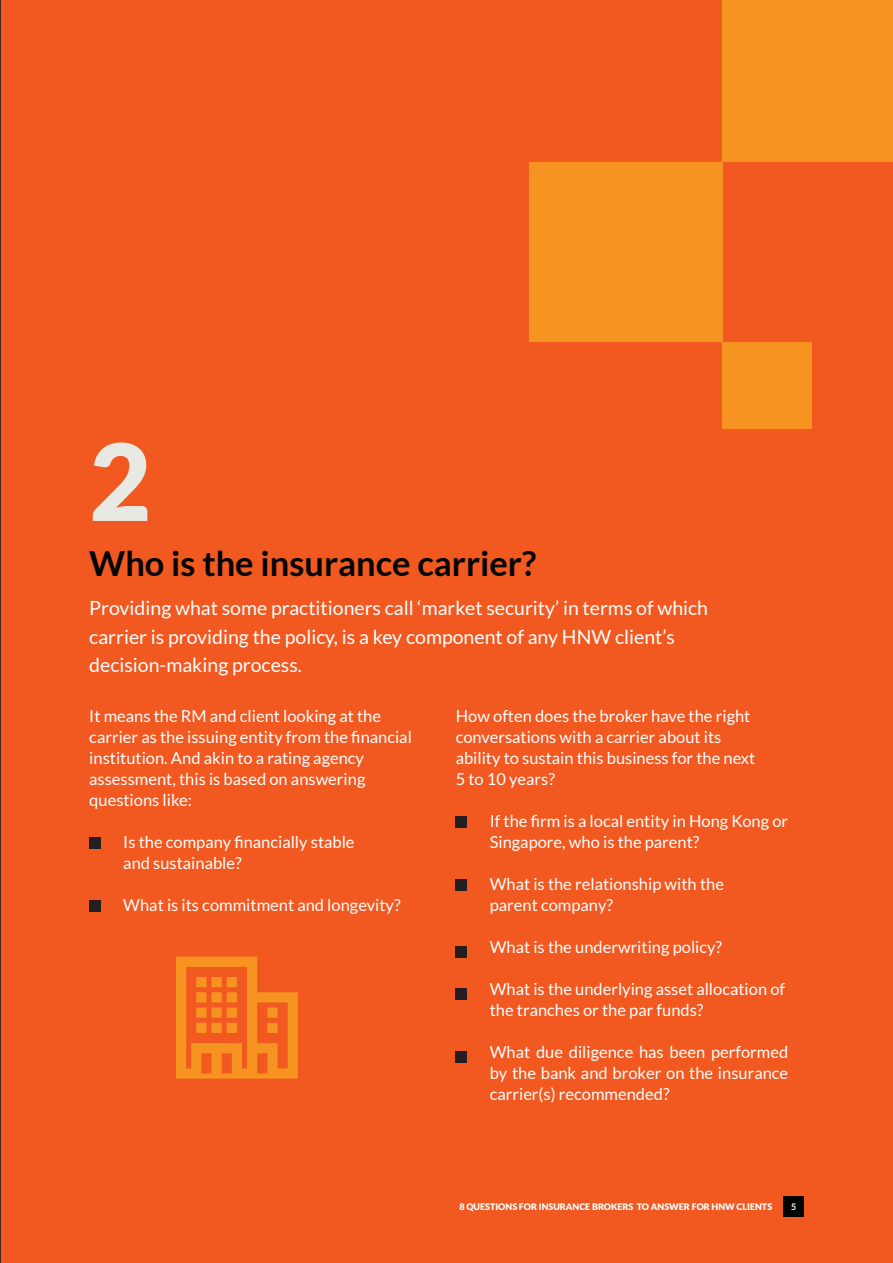
<style>
.page{position:relative;width:893px;height:1263px;background:#fff}
.page>*{position:absolute;margin:0;border:0;box-sizing:border-box;transform-origin:0 0}
.t1{font:900 106.5px "Lato";color:#e9e9e3}
.t2{font:700 34.5px "Lato";color:#040503}
.t3{font:19.5px/28.5px "Lato";color:#fff}
.t4{font:16.5px/21px "Lato";color:#fff}
.t5{font:900 9px "Lato";color:#fff}
.t6{font:700 9px "Lato";color:#fff}
</style>
<div class="page">
<div style="left:1px;top:0;width:892px;height:1263px;background:#f15921"></div>
<div style="left:783px;top:1196px;width:21px;height:21px;background:#040503"></div>
<div style="left:722px;top:0;width:171px;height:162px;background:#f79421"></div>
<div style="left:529px;top:162px;width:193px;height:180px;background:#f79421"></div>
<div style="left:722px;top:342px;width:90px;height:87px;background:#f79421"></div>
<hr style="left:0;top:0;width:1px;height:1263px;background:#231f20">
<svg style="left:176px;top:957px;width:122px;height:122px"></svg>
<div style="left:89px;top:837px;width:12px;height:11px;background:#231f20"></div>
<div style="left:89px;top:900px;width:12px;height:11px;background:#231f20"></div>
<div style="left:456px;top:816px;width:11px;height:11px;background:#231f20"></div>
<div style="left:456px;top:879px;width:11px;height:11px;background:#231f20"></div>
<div style="left:456px;top:946px;width:11px;height:12px;background:#231f20"></div>
<div style="left:456px;top:988px;width:11px;height:12px;background:#231f20"></div>
<div style="left:456px;top:1051px;width:11px;height:12px;background:#231f20"></div>
<p class="t1" style="left:89px;top:419px;width:63px">2</p>
<p class="t2" style="left:89px;top:544px;width:449px">Who is the insurance carrier?</p>
<p class="t3" style="left:89px;top:594px;width:620px">Providing what some practitioners call ‘market security’ in terms of which carrier is providing the policy, is a key component of any HNW client’s decision-making process.</p>
<p class="t4" style="left:89px;top:706px;width:324px">It means the RM and client looking at the carrier as the issuing entity from the financial institution. And akin to a rating agency assessment, this is based on answering questions like:</p>
<p class="t4" style="left:123px;top:832px;width:233px">Is the company financially stable</p>
<p class="t4" style="left:123px;top:853px;width:120px">and sustainable?</p>
<p class="t4" style="left:123px;top:895px;width:279px">What is its commitment and longevity?</p>
<p class="t4" style="left:456px;top:706px;width:301px">How often does the broker have the right conversations with a carrier about its ability to sustain this business for the next 5 to 10 years?</p>
<p class="t4" style="left:490px;top:811px;width:300px">If the firm is a local entity in Hong Kong or<br>Singapore, who is the parent?</p>
<p class="t4" style="left:490px;top:874px;width:236px">What is the relationship with the parent company?</p>
<p class="t4" style="left:490px;top:937px;width:234px">What is the underwriting policy?</p>
<p class="t4" style="left:490px;top:979px;width:297px">What is the underlying asset allocation of the tranches or the par funds?</p>
<p class="t4" style="left:490px;top:1042px;width:300px;text-align:justify">What due diligence has been performed by the bank and broker on the insurance carrier(s) recommended?</p>
<p class="t5" style="left:459px;top:1201px;width:314px">8 QUESTIONS FOR INSURANCE BROKERS TO ANSWER FOR HNW CLIENTS</p>
<p class="t6" style="left:791px;top:1202px;width:7px">5</p>
</div>
